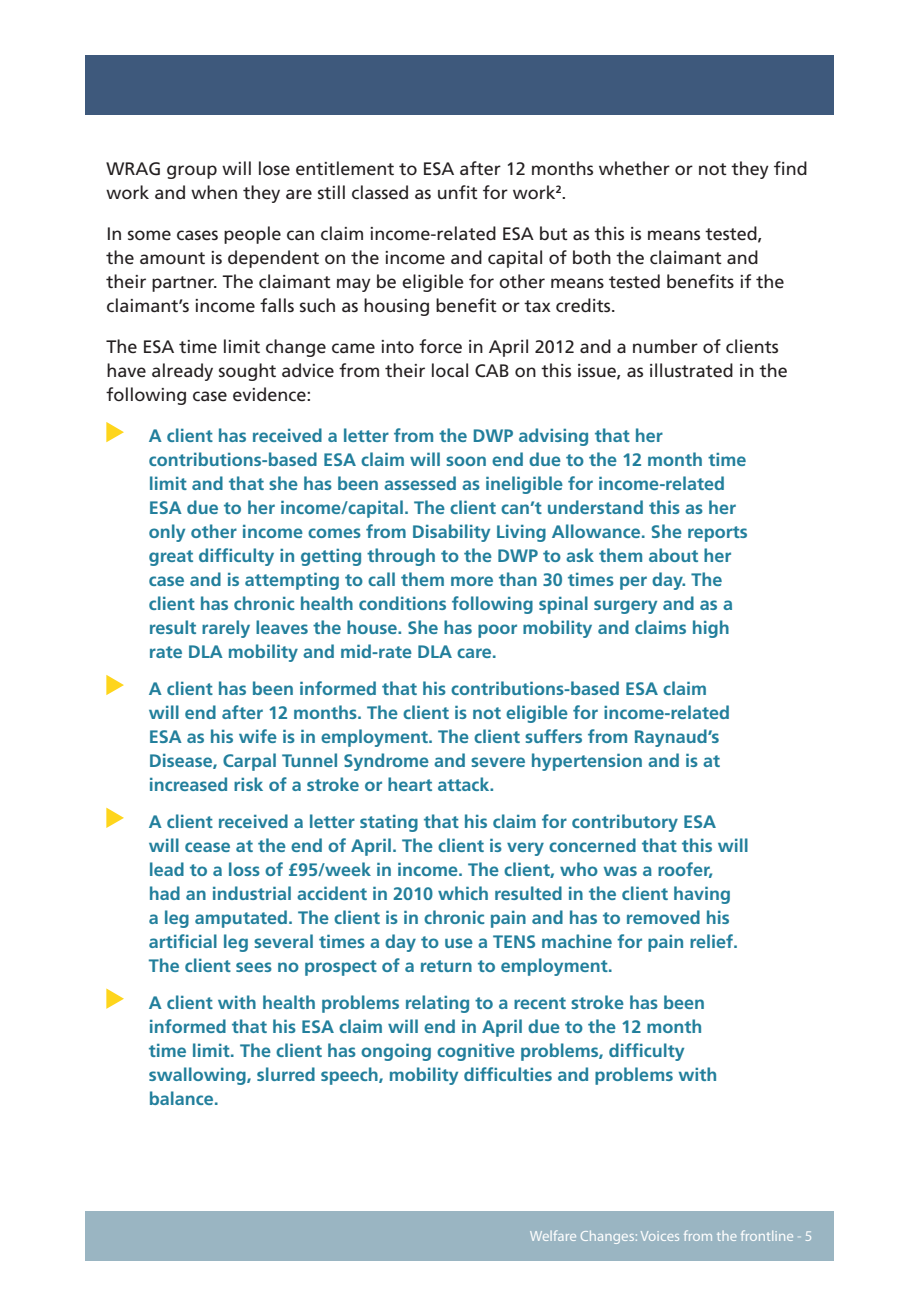
<style>
.page{position:relative;width:919px;height:1289px;background:#fff}
.page>*{position:absolute;margin:0;border:0;box-sizing:border-box;transform-origin:0 0}
.Case_quote{font:700 18px/24px "Frutiger LT Std";color:#227f9c}
.Body{font:18px/24px "Frutiger LT Std";color:#231f20}
.t1{font:15px "Myriad Pro";color:#fff}
</style>
<div class="page">
<div style="left:85px;top:1210px;width:748px;height:50px;background:#9ab5c2"></div>
<svg style="left:106px;top:422px;width:18px;height:20px"></svg>
<svg style="left:106px;top:674px;width:18px;height:21px"></svg>
<svg style="left:106px;top:807px;width:18px;height:21px"></svg>
<svg style="left:106px;top:988px;width:18px;height:20px"></svg>
<div style="left:85px;top:55px;width:748px;height:60px;background:#3e597c"></div>
<p class="Body" style="left:106px;top:157px;width:703px">WRAG group will lose entitlement to ESA after 12 months whether or not they find work and when they are still classed as unfit for work<sup>2</sup>.</p>
<p class="Body" style="left:106px;top:222px;width:679px">In some cases people can claim income-related ESA but as this is means tested, the amount is dependent on the income and capital of both the claimant and their partner. The claimant may be eligible for other means tested benefits if the claimant’s income falls such as housing benefit or tax credits.</p>
<p class="Body" style="left:106px;top:335px;width:683px">The ESA time limit change came into force in April 2012 and a number of clients have already sought advice from their local CAB on this issue, as illustrated in the following case evidence:</p>
<p class="Case_quote" style="left:149px;top:424px;width:600px">A client has received a letter from the DWP advising that her contributions-based ESA claim will soon end due to the 12 month time limit and that she has been assessed as ineligible for income-related ESA due to her income/capital. The client can’t understand this as her only other income comes from Disability Living Allowance. She reports great difficulty in getting through to the DWP to ask them about her case and is attempting to call them more than 30 times per day. The client has chronic health conditions following spinal surgery and as a result rarely leaves the house. She has poor mobility and claims high rate DLA mobility and mid-rate DLA care.</p>
<p class="Case_quote" style="left:149px;top:677px;width:582px">A client has been informed that his contributions-based ESA claim will end after 12 months. The client is not eligible for income-related ESA as his wife is in employment. The client suffers from Raynaud’s Disease, Carpal Tunnel Syndrome and severe hypertension and is at increased risk of a stroke or heart attack.</p>
<p class="Case_quote" style="left:149px;top:809px;width:601px">A client received a letter stating that his claim for contributory ESA will cease at the end of April. The client is very concerned that this will lead to a loss of £95/week in income. The client, who was a roofer, had an industrial accident in 2010 which resulted in the client having<br>a leg amputated. The client is in chronic pain and has to removed his artificial leg several times a day to use a TENS machine for pain relief.<br>The client sees no prospect of a return to employment.</p>
<p class="Case_quote" style="left:149px;top:990px;width:570px">A client with health problems relating to a recent stroke has been informed that his ESA claim will end in April due to the 12 month time limit. The client has ongoing cognitive problems, difficulty swallowing, slurred speech, mobility difficulties and problems with balance.</p>
<p class="t1" style="left:530px;top:1226px;width:284px">Welfare Changes: Voices from the frontline - 5</p>
</div>
